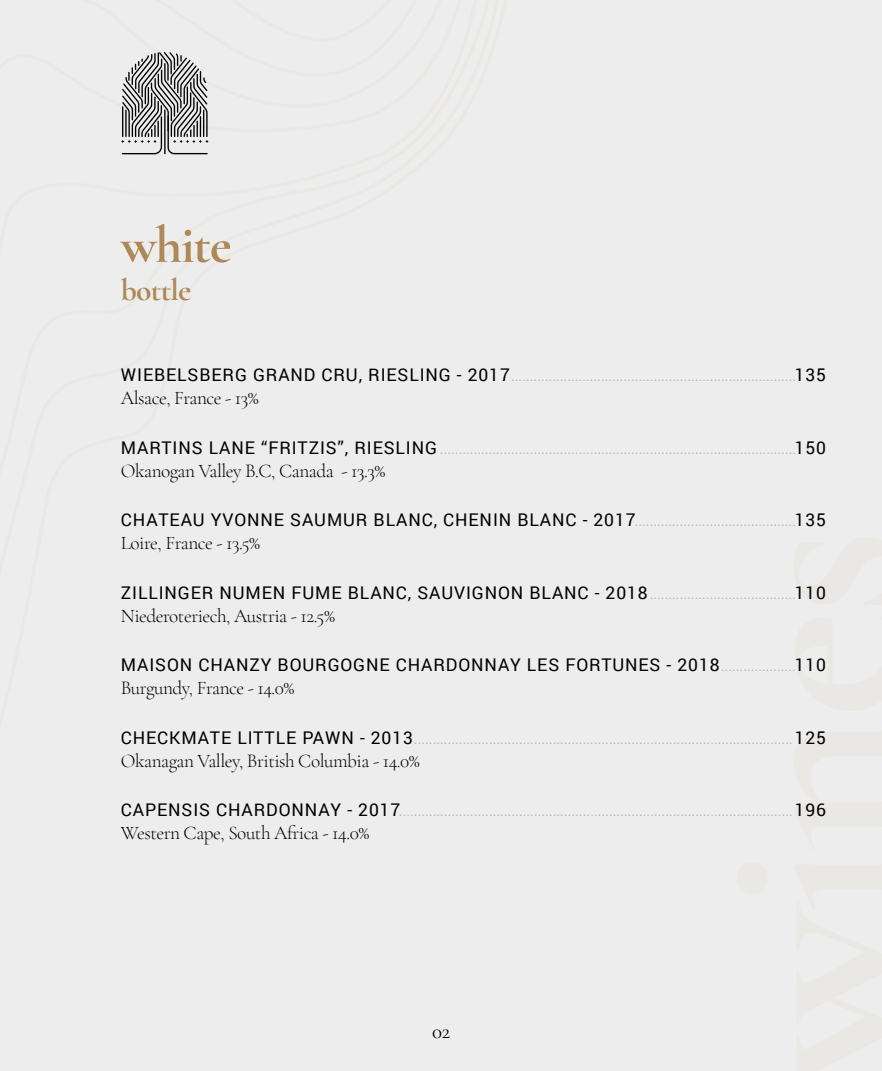
<style>
.page{position:relative;width:882px;height:1071px;background:#eeeded}
.page>*{position:absolute;margin:0;border:0;box-sizing:border-box;transform-origin:0 0}
.t1{font:700 52.5px "Cormorant Garamond";letter-spacing:-.025em;color:#ae8958}
.t2{font:700 31.5px "Cormorant Garamond";letter-spacing:-.025em;color:#ae8958}
.t3{font:21px "Cormorant Garamond";color:#000}
.t4{font:300 19.25px "Cormorant Garamond";letter-spacing:-.025em;color:#000}
.t5{font:17.5px "Roboto";letter-spacing:.05em;color:#000}
.t6{font:14px "Roboto";color:#b7b7b8}
</style>
<div class="page">
<svg style="left:121px;top:51px;width:88px;height:104px"></svg>
<h1 class="t1" style="left:121px;top:213px;width:112px">white</h1>
<h2 class="t2" style="left:121px;top:270px;width:72px">bottle</h2>
<p class="t5" style="left:121px;top:363px;width:391px">WIEBELSBERG GRAND CRU, RIESLING - 2017</p>
<h3 class="t4" style="left:121px;top:387px;width:140px">Alsace, France - 13%</h3>
<p class="t5" style="left:121px;top:435px;width:318px">MARTINS LANE “FRITZIS”, RIESLING</p>
<h3 class="t4" style="left:121px;top:459px;width:266px">Okanogan Valley B.C, Canada - 13.3%</h3>
<p class="t5" style="left:121px;top:508px;width:516px">CHATEAU YVONNE SAUMUR BLANC, CHENIN BLANC - 2017</p>
<h3 class="t4" style="left:121px;top:532px;width:141px">Loire, France - 13.5%</h3>
<p class="t5" style="left:121px;top:580px;width:528px">ZILLINGER NUMEN FUME BLANC, SAUVIGNON BLANC - 2018</p>
<h3 class="t4" style="left:121px;top:604px;width:216px">Niederoteriech, Austria - 12.5%</h3>
<p class="t5" style="left:121px;top:653px;width:600px">MAISON CHANZY BOURGOGNE CHARDONNAY LES FORTUNES - 2018</p>
<h3 class="t4" style="left:121px;top:677px;width:175px">Burgundy, France - 14.0%</h3>
<p class="t5" style="left:121px;top:725px;width:294px">CHECKMATE LITTLE PAWN - 2013</p>
<h3 class="t4" style="left:121px;top:749px;width:301px">Okanagan Valley, British Columbia - 14.0%</h3>
<p class="t5" style="left:121px;top:798px;width:281px">CAPENSIS CHARDONNAY - 2017</p>
<h3 class="t4" style="left:121px;top:822px;width:250px">Western Cape, South Africa - 14.0%</h3>
<p class="t5" style="left:795px;top:363px;width:33px">135</p>
<p class="t6" style="left:511px;top:366px;width:287px">............................................................................</p>
<p class="t5" style="left:795px;top:435px;width:33px">150</p>
<p class="t6" style="left:440px;top:439px;width:358px">...............................................................................................</p>
<p class="t5" style="left:795px;top:508px;width:33px">135</p>
<p class="t6" style="left:635px;top:511px;width:163px">...........................................</p>
<p class="t5" style="left:795px;top:580px;width:33px">110</p>
<p class="t6" style="left:650px;top:584px;width:148px">.......................................</p>
<p class="t5" style="left:795px;top:653px;width:33px">110</p>
<p class="t6" style="left:721px;top:656px;width:77px">....................</p>
<p class="t5" style="left:795px;top:725px;width:33px">125</p>
<p class="t6" style="left:414px;top:729px;width:380px">.....................................................................................................</p>
<p class="t5" style="left:795px;top:798px;width:33px">196</p>
<p class="t6" style="left:399px;top:801px;width:395px">.........................................................................................................</p>
<h3 class="t3" style="left:432px;top:1018px;width:20px">02</h3>
</div>
